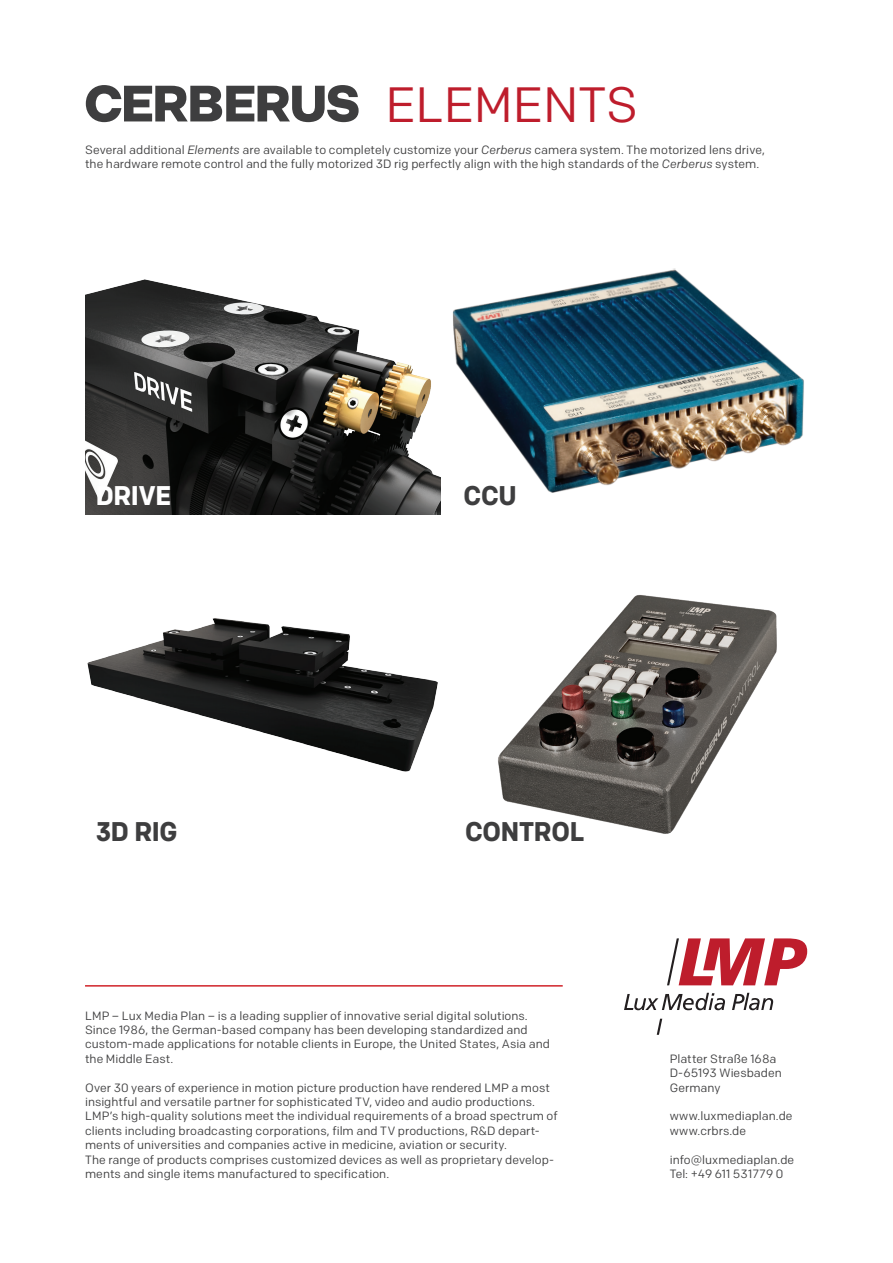
<style>
.page{position:relative;width:893px;height:1263px;background:#fff}
.page>*{position:absolute;margin:0;border:0;box-sizing:border-box;transform-origin:0 0}
.t1{font:49.5px "Chrono";color:#be1d2c}
.t2{font:700 27px "Chrono";letter-spacing:-.01em;color:#3e3e3f;scale:.93 1}
.t3{font:700 27px "Chrono";letter-spacing:-.01em;color:#fff;scale:.93 1}
.t4{font:12px/14.4px "Chrono";letter-spacing:.005em;color:#3e3e3f}
.s1{font-style:italic}
</style>
<div class="page">
<svg style="left:624px;top:993px;width:101px;height:17px"></svg>
<svg style="left:732px;top:993px;width:41px;height:17px"></svg>
<svg style="left:657px;top:1019px;width:5px;height:16px"></svg>
<svg style="left:667px;top:938px;width:140px;height:47px"></svg>
<svg style="left:86px;top:85px;width:273px;height:37px"></svg>
<img style="left:453px;top:268px;width:351px;height:225px">
<img style="left:85px;top:279px;width:355px;height:235px">
<img style="left:87px;top:618px;width:351px;height:154px">
<img style="left:498px;top:595px;width:279px;height:239px">
<hr style="left:85px;top:985px;width:478px;height:1px;background:#d1232a">
<h1 class="t1" style="left:385px;top:74px;width:32px">elements</h1>
<p class="t4" style="left:85px;top:143px;width:681px">Several additional <span class="s1">Elements</span> are available to completely customize your <span class="s1">Cerberus</span> camera system. The motorized lens drive, the hardware remote control and the fully motorized 3D rig perfectly align with the high standards of the <span class="s1">Cerberus</span> system.</p>
<h2 class="t3" style="left:96px;top:479px;width:83px">DRIVE</h2>
<h2 class="t2" style="left:463px;top:479px;width:59px">CCU</h2>
<h2 class="t2" style="left:96px;top:815px;width:90px">3D RIG</h2>
<h2 class="t2" style="left:465px;top:815px;width:130px">CONTROL</h2>
<p class="t4" style="left:85px;top:1008px;width:466px">LMP – Lux Media Plan – is a leading supplier of innovative serial digital solutions.<br>Since 1986, the German-based company has been developing standardized and custom-made applications for notable clients in Europe, the United States, Asia and the Middle East.</p>
<p class="t4" style="left:85px;top:1080px;width:474px">Over 30 years of experience in motion picture production have rendered LMP a most insightful and versatile partner for sophisticated TV, video and audio productions.<br>LMP’s high-quality solutions meet the individual requirements of a broad spectrum of clients including broadcasting corporations, film and TV productions, R&amp;D depart&shy;ments of universities and companies active in medicine, aviation or security.<br>The range of products comprises customized devices as well as proprietary develop&shy;ments and single items manufactured to specification.</p>
<p class="t4" style="left:670px;top:1051px;width:114px">Platter Straße 168a<br>D-65193 Wiesbaden<br>Germany</p>
<p class="t4" style="left:670px;top:1109px;width:124px">www.luxmediaplan.de www.crbrs.de</p>
<p class="t4" style="left:670px;top:1152px;width:126px">info@luxmediaplan.de<br>Tel: +49 611 531779 0</p>
</div>
